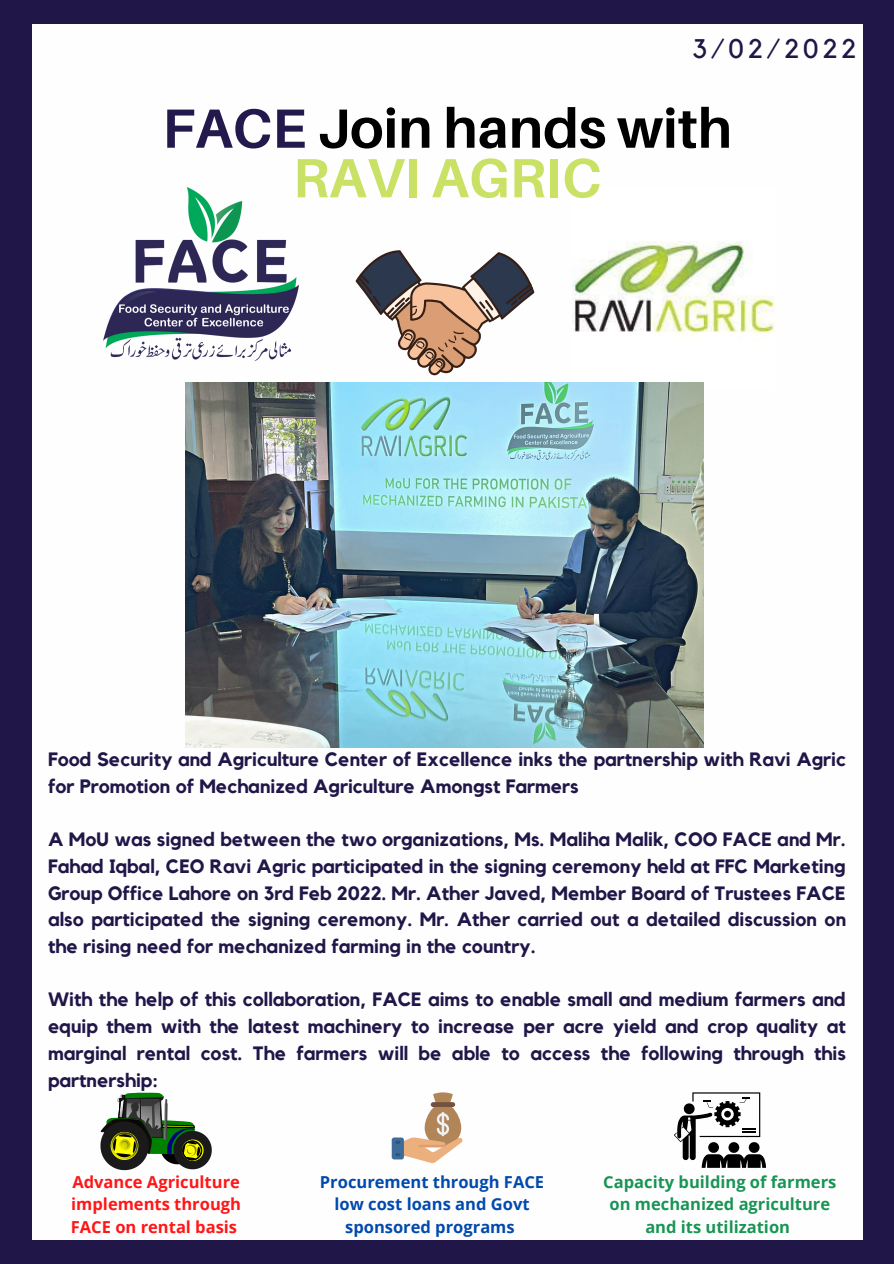
<style>
.page{position:relative;width:894px;height:1264px;background:#fff}
.page>*{position:absolute;margin:0;border:0;box-sizing:border-box;transform-origin:0 0}
.t1{font:700 55.35px "Aileron";color:#000}
.t2{font:700 55.35px "Aileron";color:#c9e265}
.t3{font:26.85px "Kollektif";letter-spacing:.15em;color:#201647}
.t4{font:700 19.35px/26.7px "Kollektif";color:#201647;text-align:justify}
.t5{font:700 16.5px/22.5px "Open Sans";color:#189555;text-align:center}
.t6{font:700 16.5px/22.5px "Open Sans";color:#004aad;text-align:center}
.t7{font:700 16.5px/22.5px "Open Sans";color:#ff1616;text-align:justify}
.s1{color:#23194c}
</style>
<div class="page">
<div style="left:0;top:0;width:893px;height:1263px;background:#201647"></div>
<div style="left:32px;top:24px;width:830px;height:1215px;background:#fffeff"></div>
<img style="left:572px;top:241px;width:202px;height:148px">
<img style="left:104px;top:187px;width:194px;height:174px">
<svg style="left:355px;top:250px;width:179px;height:125px"></svg>
<svg style="left:100px;top:1092px;width:112px;height:78px"></svg>
<div style="left:391px;top:1137px;width:13px;height:22px;background:#3c6c97;border-radius:2px"></div>
<svg style="left:395px;top:1092px;width:67px;height:71px"></svg>
<svg style="left:674px;top:1092px;width:91px;height:75px"></svg>
<img style="left:185px;top:382px;width:518px;height:365px">
<p class="t3" style="left:692px;top:37px;width:165px">3/02/2022</p>
<p class="t1" style="left:162px;top:94px;width:571px"><span class="s1">FACE</span> Join hands with</p>
<p class="t2" style="left:293px;top:144px;width:310px">RAVI AGRIC</p>
<p class="t4" style="left:48px;top:746px;width:799px">Food Security and Agriculture Center of Excellence inks the partnership with Ravi Agric for Promotion of Mechanized Agriculture Amongst Farmers</p>
<p class="t4" style="left:48px;top:826px;width:799px">A MoU was signed between the two organizations, Ms. Maliha Malik, COO FACE and Mr.<br>Fahad Iqbal, CEO Ravi Agric participated in the signing ceremony held at FFC Marketing Group Office Lahore on 3rd Feb 2022. Mr. Ather Javed, Member Board of Trustees FACE also participated the signing ceremony. Mr. Ather carried out a detailed discussion on the rising need for mechanized farming in the country.</p>
<p class="t4" style="left:48px;top:987px;width:799px">With the help of this collaboration, FACE aims to enable small and medium farmers and equip them with the latest machinery to increase per acre yield and crop quality at marginal rental cost. The farmers will be able to access the following through this partnership:</p>
<p class="t7" style="left:71px;top:1169px;width:172px">Advance Agriculture implements through FACE on rental basis</p>
<p class="t6" style="left:320px;top:1169px;width:226px">Procurement through FACE low cost loans and Govt sponsored programs</p>
<p class="t5" style="left:603px;top:1169px;width:234px">Capacity building of farmers on mechanized agriculture and its utilization</p>
</div>
